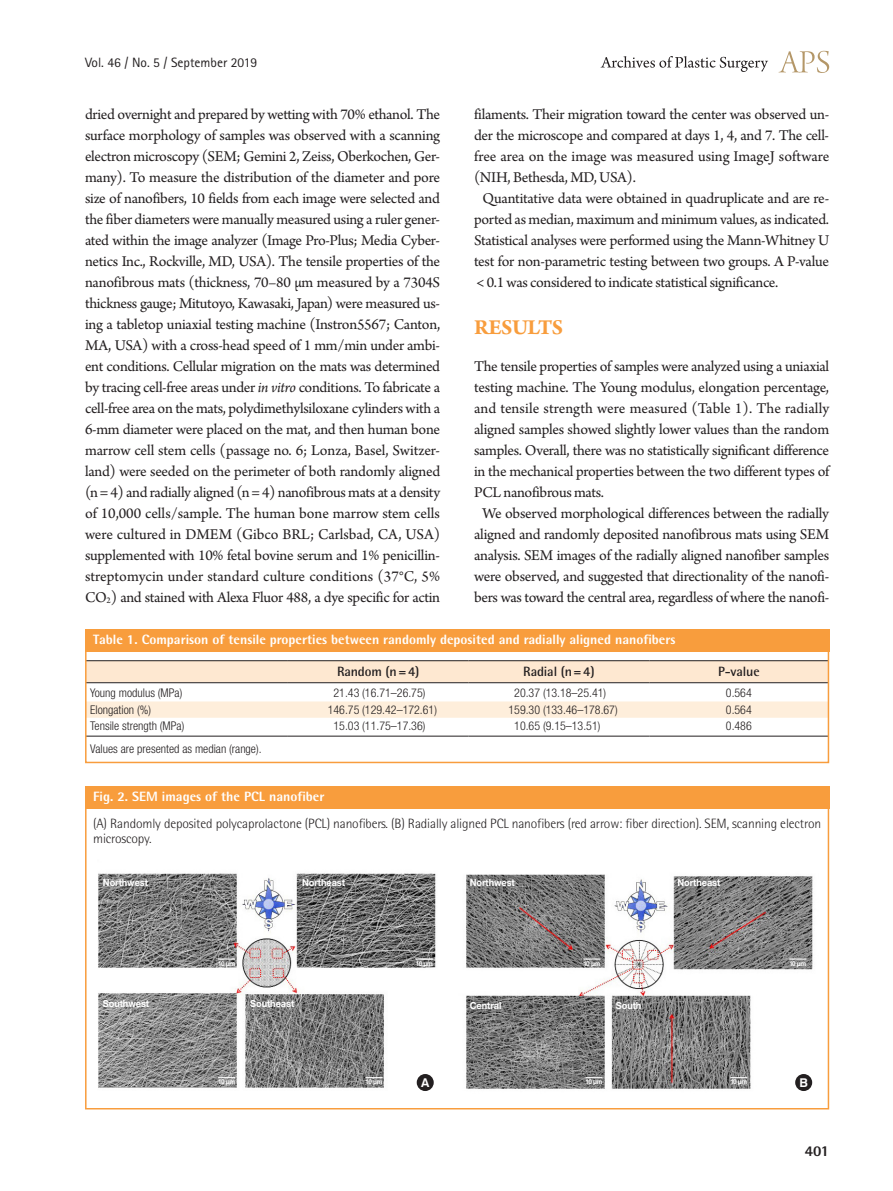
<style>
.page{position:relative;width:893px;height:1191px;background:#fff}
.page>*{position:absolute;margin:0;border:0;box-sizing:border-box;transform-origin:0 0}
.대제목{font:700 22.5px "Arno Pro";letter-spacing:-.02em;color:#f89d3d}
.본문_0{font:15.75px/21px "Arno Pro";letter-spacing:-.02em;color:#231f20;text-align:justify}
.본문{font:15.75px/21px "Arno Pro";letter-spacing:-.02em;color:#231f20;text-align:justify}
.t1{font:800 15px "Rotis Semi Sans Std";color:#231f20}
.그림설명{font:300 13.5px/15px "Rotis Semi Sans Std";letter-spacing:-.01em;color:#231f20}
.표그림제목{font:800 13.5px "Rotis Semi Sans Std";color:#fff}
.표열제목{font:700 13.5px "Rotis Semi Sans Std";letter-spacing:-.01em;color:#231f20}
.t2{font:13.5px "Rotis Sans Serif Std";color:#231f20}
.t3{font:700 12.15px "Swiss 721 BT";color:#fff}
.표본문{font:300 condensed 12px "Helvetica Neue LT Std";color:#231f20}
.표본문-2{font:700 9.75px "Helvetica Neue LT Std";letter-spacing:-.01em;color:#fff;scale:.95 1}
.표본문-3{font:700 6.75px "Helvetica LT Std";letter-spacing:-.08em;color:#fff;scale:.95 1}
.s1{font-style:italic}
.s2{font-size:9.15px}
</style>
<div class="page">
<svg style="left:779px;top:51px;width:50px;height:22px"></svg>
<svg style="left:601px;top:56px;width:167px;height:16px"></svg>
<img style="left:98px;top:873px;width:715px;height:218px">
<svg style="left:789px;top:958px;width:17px;height:1px"></svg>
<svg style="left:583px;top:958px;width:17px;height:1px"></svg>
<svg style="left:416px;top:958px;width:17px;height:1px"></svg>
<svg style="left:218px;top:958px;width:17px;height:1px"></svg>
<svg style="left:218px;top:1077px;width:17px;height:1px"></svg>
<svg style="left:365px;top:1077px;width:17px;height:1px"></svg>
<svg style="left:585px;top:1077px;width:18px;height:1px"></svg>
<svg style="left:730px;top:1077px;width:17px;height:1px"></svg>
<svg style="left:88px;top:661px;width:738px;height:75px"></svg>
<hr style="left:86px;top:736px;width:202px;height:1px;background:#231f20">
<hr style="left:288px;top:736px;width:181px;height:1px;background:#231f20">
<hr style="left:469px;top:736px;width:180px;height:1px;background:#231f20">
<hr style="left:649px;top:736px;width:179px;height:1px;background:#231f20">
<hr style="left:86px;top:660px;width:202px;height:1px;background:#231f20">
<hr style="left:288px;top:660px;width:181px;height:1px;background:#231f20">
<hr style="left:469px;top:660px;width:180px;height:1px;background:#231f20">
<hr style="left:649px;top:660px;width:179px;height:1px;background:#231f20">
<hr style="left:86px;top:682px;width:202px;height:1px;background:#231f20">
<hr style="left:288px;top:682px;width:181px;height:1px;background:#231f20">
<hr style="left:469px;top:682px;width:180px;height:1px;background:#231f20">
<hr style="left:649px;top:682px;width:179px;height:1px;background:#231f20">
<div style="left:85px;top:629px;width:744px;height:23px;background:#f89d3d"></div>
<div style="left:85px;top:629px;width:744px;height:134px;border:2px solid #f89d3d"></div>
<div style="left:85px;top:786px;width:744px;height:22px;background:#f89d3d"></div>
<div style="left:85px;top:786px;width:744px;height:323px;border:2px solid #f89d3d"></div>
<div style="left:417px;top:1074px;width:17px;height:17px;background:#231f20;border-radius:50%"></div>
<div style="left:795px;top:1074px;width:17px;height:17px;background:#231f20;border-radius:50%"></div>
<p class="t2" style="left:85px;top:54px;width:174px">Vol. 46 / No. 5 / September 2019</p>
<p class="본문_0" style="left:85px;top:105px;width:357px">dried overnight and prepared by wetting with 70% ethanol. The surface morphology of samples was observed with a scanning electron microscopy (SEM; Gemini 2, Zeiss, Oberkochen, Ger&shy;many). To measure the distribution of the diameter and pore size of nanofibers, 10 fields from each image were selected and the fiber diameters were manually measured using a ruler gener&shy;ated within the image analyzer (Image Pro-Plus; Media Cyber&shy;netics Inc., Rockville, MD, USA). The tensile properties of the nanofibrous mats (thickness, 70–80 μm measured by a 7304S thickness gauge; Mitutoyo, Kawasaki, Japan) were measured us&shy;ing a tabletop uniaxial testing machine (Instron5567; Canton, MA, USA) with a cross-head speed of 1 mm/min under ambi&shy;ent conditions. Cellular migration on the mats was determined by tracing cell-free areas under <span class="s1">in vitro</span> conditions. To fabricate a cell-free area on the mats, polydimethylsiloxane cylinders with a 6-mm diameter were placed on the mat, and then human bone marrow cell stem cells (passage no. 6; Lonza, Basel, Switzer&shy;land) were seeded on the perimeter of both randomly aligned (n = 4) and radially aligned (n = 4) nanofibrous mats at a density of 10,000 cells/sample. The human bone marrow stem cells were cultured in DMEM (Gibco BRL; Carlsbad, CA, USA) supplemented with 10% fetal bovine serum and 1% penicillin&shy;streptomycin under standard culture conditions (37°C, 5% CO<span class="s2">2</span>) and stained with Alexa Fluor 488, a dye specific for actin</p>
<p class="본문_0" style="left:474px;top:105px;width:357px">filaments. Their migration toward the center was observed un&shy;der the microscope and compared at days 1, 4, and 7. The cell&shy;free area on the image was measured using ImageJ software (NIH, Bethesda, MD, USA).</p>
<p class="본문" style="left:474px;top:189px;width:357px;text-indent:9px">Quantitative data were obtained in quadruplicate and are re&shy;ported as median, maximum and minimum values, as indicated.<br>Statistical analyses were performed using the Mann-Whitney U test for non-parametric testing between two groups. A P-value &lt; 0.1 was considered to indicate statistical significance.</p>
<p class="대제목" style="left:474px;top:315px;width:91px">RESULTS</p>
<p class="본문_0" style="left:474px;top:357px;width:357px">The tensile properties of samples were analyzed using a uniaxial testing machine. The Young modulus, elongation percentage, and tensile strength were measured (Table 1). The radially aligned samples showed slightly lower values than the random samples. Overall, there was no statistically significant difference in the mechanical properties between the two different types of PCL nanofibrous mats.</p>
<p class="본문" style="left:474px;top:504px;width:357px;text-align:center">We observed morphological differences between the radially aligned and randomly deposited nanofibrous mats using SEM analysis. SEM images of the radially aligned nanofiber samples were observed, and suggested that directionality of the nanofi&shy;bers was toward the central area, regardless of where the nanofi-</p>
<p class="표그림제목" style="left:93px;top:631px;width:584px">Table 1. Comparison of tensile properties between randomly deposited and radially aligned nanofibers</p>
<p class="표열제목" style="left:337px;top:663px;width:84px">Random (n=4)</p>
<p class="표열제목" style="left:523px;top:663px;width:73px">Radial (n=4)</p>
<p class="표열제목" style="left:718px;top:663px;width:43px">P-value</p>
<p class="표본문" style="left:90px;top:686px;width:94px">Young modulus (MPa)</p>
<p class="표본문" style="left:333px;top:686px;width:93px">21.43 (16.71–26.75)</p>
<p class="표본문" style="left:514px;top:686px;width:93px">20.37 (13.18–25.41)</p>
<p class="표본문" style="left:726px;top:686px;width:27px">0.564</p>
<p class="표본문" style="left:90px;top:702px;width:62px">Elongation (%)</p>
<p class="표본문" style="left:328px;top:702px;width:111px">146.75 (129.42–172.61)</p>
<p class="표본문" style="left:508px;top:702px;width:111px">159.30 (133.46–178.67)</p>
<p class="표본문" style="left:726px;top:702px;width:27px">0.564</p>
<p class="표본문" style="left:90px;top:718px;width:96px">Tensile strength (MPa)</p>
<p class="표본문" style="left:333px;top:718px;width:93px">15.03 (11.75–17.36)</p>
<p class="표본문" style="left:514px;top:718px;width:88px">10.65 (9.15–13.51)</p>
<p class="표본문" style="left:726px;top:718px;width:27px">0.486</p>
<p class="표본문" style="left:90px;top:741px;width:173px">Values are presented as median (range).</p>
<p class="표그림제목" style="left:93px;top:787px;width:233px">Fig. 2. SEM images of the PCL nanofiber</p>
<p class="그림설명" style="left:93px;top:816px;width:729px">(A) Randomly deposited polycaprolactone (PCL) nanofibers. (B) Radially aligned PCL nanofibers (red arrow: fiber direction). SEM, scanning electron microscopy.</p>
<p class="표본문-2" style="left:103px;top:876px;width:49px">Northwest</p>
<p class="표본문-2" style="left:302px;top:876px;width:47px">Northeast</p>
<p class="표본문-2" style="left:677px;top:876px;width:47px">Northeast</p>
<p class="표본문-2" style="left:470px;top:876px;width:49px">Northwest</p>
<p class="표본문-3" style="left:218px;top:959px;width:19px">10 μm</p>
<p class="표본문-3" style="left:416px;top:959px;width:19px">10 μm</p>
<p class="표본문-3" style="left:583px;top:959px;width:19px">10 μm</p>
<p class="표본문-3" style="left:789px;top:959px;width:19px">10 μm</p>
<p class="표본문-2" style="left:103px;top:998px;width:50px">Southwest</p>
<p class="표본문-2" style="left:250px;top:998px;width:48px">Southeast</p>
<p class="표본문-2" style="left:470px;top:999px;width:35px">Central</p>
<p class="표본문-2" style="left:616px;top:999px;width:28px">South</p>
<p class="t3" style="left:421px;top:1075px;width:10px">A</p>
<p class="t3" style="left:799px;top:1075px;width:10px">B</p>
<p class="표본문-3" style="left:218px;top:1078px;width:19px">10 μm</p>
<p class="표본문-3" style="left:365px;top:1078px;width:19px">10 μm</p>
<p class="표본문-3" style="left:585px;top:1078px;width:19px">10 μm</p>
<p class="표본문-3" style="left:730px;top:1078px;width:19px">10 μm</p>
<p class="t1" style="left:805px;top:1141px;width:26px">401</p>
</div>
